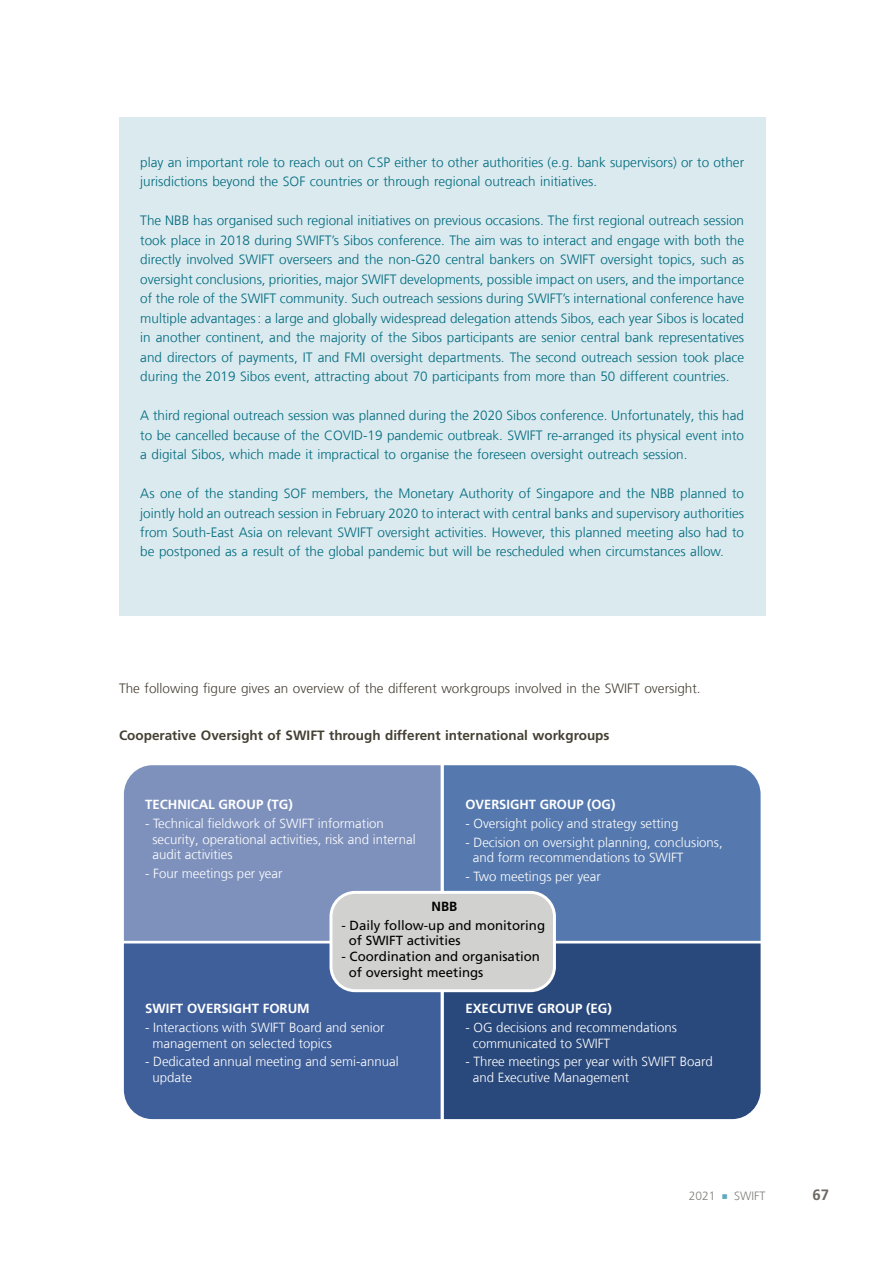
<style>
.page{position:relative;width:893px;height:1263px;background:#fff}
.page>*{position:absolute;margin:0;border:0;box-sizing:border-box;transform-origin:0 0}
.t1{font:700 15px "Frutiger LT Com";color:#6d6a63}
.t2{font:300 13.5px/19.5px "Frutiger LT Com";color:#006a7d;text-align:justify}
.t3{font:300 13.5px "Frutiger LT Com";color:#454034}
.t4{font:700 13.5px "Frutiger LT Com";color:#454034}
.t5{font:300 13.2px/15.9px "Frutiger LT Com";color:#fff}
.t6{font:13.2px/15.9px "Frutiger LT Com";color:#000}
.t7{font:700 13.2px "Frutiger LT Com";color:#fff}
.t8{font:700 13.2px "Frutiger LT Com";color:#000}
.t9{font:300 12px "Frutiger LT Com";color:#81807a}
.s1{color:#5ea9c1}
</style>
<div class="page">
<div style="left:119px;top:117px;width:646px;height:498px;background:#daeaef"></div>
<div style="left:124px;top:765px;width:317px;height:176px;background:#7e91bd"></div>
<div style="left:444px;top:765px;width:317px;height:176px;background:#5579ae"></div>
<div style="left:444px;top:943px;width:317px;height:176px;background:#29497c"></div>
<div style="left:124px;top:943px;width:317px;height:176px;background:#3f5f9a"></div>
<div style="left:331px;top:892px;width:223px;height:99px;background:#d1d1cf;border-radius:24px"></div>
<div style="left:329px;top:891px;width:227px;height:101px;border:3px solid #fff;border-radius:24px"></div>
<p class="t2" style="left:140px;top:152px;width:605px">play an important role to reach out on CSP either to other authorities (e.g. bank supervisors) or to other jurisdictions beyond the SOF countries or through regional outreach initiatives.</p>
<p class="t2" style="left:140px;top:210px;width:605px">The NBB has organised such regional initiatives on previous occasions. The first regional outreach session took place in 2018 during SWIFT’s Sibos conference. The aim was to interact and engage with both the directly involved SWIFT overseers and the non‑G20 central bankers on SWIFT oversight topics, such as oversight conclusions, priorities, major SWIFT developments, possible impact on users, and the importance of the role of the SWIFT community. Such outreach sessions during SWIFT’s international conference have multiple advantages: a large and globally widespread delegation attends Sibos, each year Sibos is located in another continent, and the majority of the Sibos participants are senior central bank representatives and directors of payments, IT and FMI oversight departments. The second outreach session took place during the 2019 Sibos event, attracting about 70 participants from more than 50 different countries.</p>
<p class="t2" style="left:140px;top:405px;width:605px">A third regional outreach session was planned during the 2020 Sibos conference. Unfortunately, this had to be cancelled because of the COVID‑19 pandemic outbreak. SWIFT re‑arranged its physical event into a digital Sibos, which made it impractical to organise the foreseen oversight outreach session.</p>
<p class="t2" style="left:140px;top:483px;width:605px">As one of the standing SOF members, the Monetary Authority of Singapore and the NBB planned to jointly hold an outreach session in February 2020 to interact with central banks and supervisory authorities from South‑East Asia on relevant SWIFT oversight activities. However, this planned meeting also had to be postponed as a result of the global pandemic but will be rescheduled when circumstances allow.</p>
<p class="t3" style="left:119px;top:680px;width:583px">The following figure gives an overview of the different workgroups involved in the SWIFT oversight.</p>
<p class="t4" style="left:119px;top:727px;width:492px">Cooperative Oversight of SWIFT through different international workgroups</p>
<p class="t7" style="left:145px;top:796px;width:149px">TECHNICAL GROUP (TG)</p>
<p class="t5" style="left:152px;top:815px;width:265px;text-indent:-7px">- Technical fieldwork of SWIFT information security, operational activities, risk and internal audit activities</p>
<p class="t5" style="left:145px;top:866px;width:139px">- Four meetings per year</p>
<p class="t7" style="left:465px;top:796px;width:151px">OVERSIGHT GROUP (OG)</p>
<p class="t5" style="left:465px;top:815px;width:215px">- Oversight policy and strategy setting</p>
<p class="t5" style="left:473px;top:834px;width:251px;text-indent:-7px">- Decision on oversight planning, conclusions, and form recommendations to SWIFT</p>
<p class="t5" style="left:465px;top:868px;width:137px">- Two meetings per year</p>
<p class="t8" style="left:432px;top:898px;width:27px">NBB</p>
<p class="t6" style="left:349px;top:917px;width:198px;text-indent:-7px">- Daily follow-up and monitoring of SWIFT activities</p>
<p class="t6" style="left:349px;top:949px;width:193px;text-indent:-7px">- Coordination and organisation of oversight meetings</p>
<p class="t7" style="left:145px;top:1000px;width:166px">SWIFT OVERSIGHT FORUM</p>
<p class="t5" style="left:152px;top:1019px;width:234px;text-indent:-7px">- Interactions with SWIFT Board and senior management on selected topics</p>
<p class="t5" style="left:152px;top:1054px;width:248px;text-indent:-7px">- Dedicated annual meeting and semi-annual update</p>
<p class="t7" style="left:465px;top:1000px;width:148px">EXECUTIVE GROUP (EG)</p>
<p class="t5" style="left:473px;top:1019px;width:206px;text-indent:-7px">- OG decisions and recommendations communicated to SWIFT</p>
<p class="t5" style="left:473px;top:1054px;width:241px;text-indent:-7px">- Three meetings per year with SWIFT Board and Executive Management</p>
<p class="t9" style="left:689px;top:1188px;width:78px">2021 <span class="s1">○</span> SWIFT</p>
<p class="t1" style="left:812px;top:1186px;width:18px">67</p>
</div>
